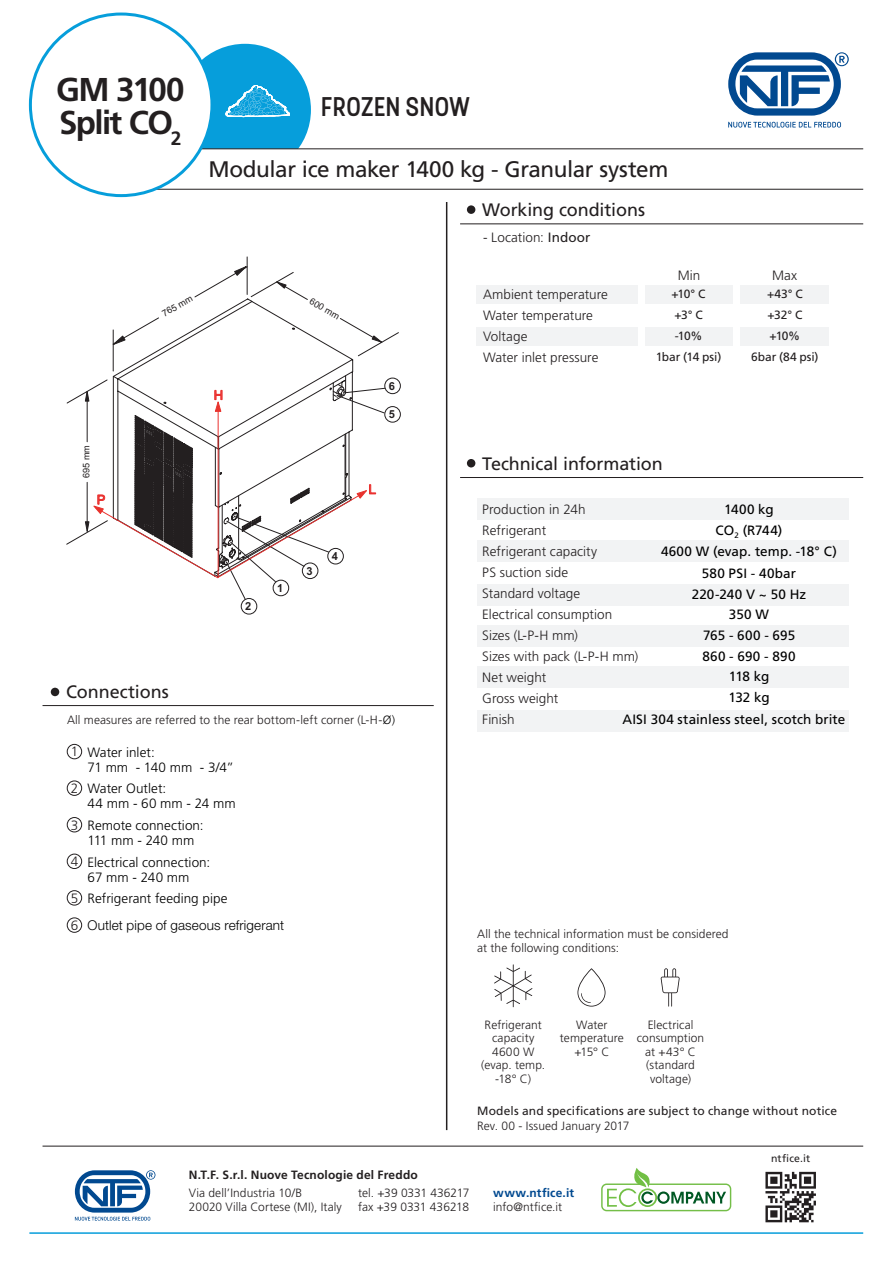
<style>
.page{position:relative;width:893px;height:1263px;background:#fff}
.page>*{position:absolute;margin:0;border:0;box-sizing:border-box;transform-origin:0 0}
.t1{font:700 33px/33px "Frutiger LT Std";letter-spacing:-.05em;color:#231f20}
.t2{font:500 27px "Stellar";letter-spacing:-.035em;color:#231f20}
.t3{font:22.5px "Frutiger LT Std";letter-spacing:-.02em;color:#231f20}
.t4{font:18px "Frutiger LT Std";letter-spacing:-.005em;color:#231f20}
.t5{font:300 13.5px/21px "Frutiger LT Std";color:#231f20}
.t6{font:300 13.5px/15px "Frutiger LT Std";color:#000}
.t7{font:13.5px/20.2px "Frutiger LT Std";letter-spacing:.01em;color:#000;text-align:center}
.t8{font:300 13.5px "Helvetica Neue LT Std";letter-spacing:.01em;color:#000}
.t9{font:12.9px "Helvetica Neue";color:#ea312f}
.t10{font:300 12px/13.5px "Frutiger LT Std";letter-spacing:.005em;color:#231f20}
.t11{font:12px "Frutiger LT Std";letter-spacing:.01em;color:#231f20}
.t12{font:700 12px "Frutiger LT Std";letter-spacing:.015em;color:#231f20}
.t13{font:12px/21px "Frutiger LT Std";letter-spacing:-.01em;color:#231f20;text-align:center}
.t14{font:12px/21px "Frutiger LT Std";letter-spacing:-.025em;color:#231f20;text-align:center}
.t15{font:700 12px "Frutiger LT Std";letter-spacing:.02em;color:#014990}
.t16{font:700 11.1px "Arial";color:#231f20}
.t17{font:10.5px "Frutiger LT Std";letter-spacing:.015em;color:#231f20}
.t18{font:9.15px "Arial";color:#231f20}
.s1{font-weight:400}
.s2{color:#000}
.s3{color:#231f20}
</style>
<div class="page">
<div style="left:179px;top:44px;width:132px;height:132px;background:#069edb;border-radius:50%"></div>
<div style="left:104px;top:149px;width:759px;height:40px;background:#fff"></div>
<div style="left:477px;top:286px;width:352px;height:18px;background:#f2f3f4"></div>
<div style="left:477px;top:327px;width:352px;height:19px;background:#f2f3f4"></div>
<div style="left:477px;top:498px;width:372px;height:22px;background:#f2f3f4"></div>
<div style="left:477px;top:541px;width:372px;height:21px;background:#f2f3f4"></div>
<div style="left:477px;top:584px;width:372px;height:21px;background:#f2f3f4"></div>
<div style="left:477px;top:625px;width:372px;height:21px;background:#f2f3f4"></div>
<div style="left:477px;top:710px;width:372px;height:22px;background:#f2f3f4"></div>
<div style="left:477px;top:666px;width:372px;height:22px;background:#f2f3f4"></div>
<div style="left:385px;top:406px;width:16px;height:16px;border:1px solid #231f20;border-radius:50%"></div>
<svg style="left:234px;top:266px;width:13px;height:10px"></svg>
<svg style="left:276px;top:281px;width:10px;height:7px"></svg>
<hr style="left:247px;top:257px;width:1px;height:37px;background:#231f20">
<div style="left:385px;top:378px;width:16px;height:16px;border:1px solid #231f20;border-radius:50%"></div>
<svg style="left:67px;top:301px;width:318px;height:313px"></svg>
<div style="left:638px;top:260px;width:7px;height:135px;background:#fff"></div>
<div style="left:733px;top:260px;width:7px;height:135px;background:#fff"></div>
<hr style="left:43px;top:1146px;width:820px;height:1px;background:#231f20">
<div style="left:67px;top:744px;width:15px;height:15px;border:1px solid #231f20;border-radius:50%"></div>
<div style="left:67px;top:781px;width:15px;height:14px;border:1px solid #231f20;border-radius:50%"></div>
<div style="left:67px;top:854px;width:15px;height:15px;border:1px solid #231f20;border-radius:50%"></div>
<div style="left:467px;top:205px;width:8px;height:9px;background:#231f20;border-radius:50%"></div>
<div style="left:51px;top:688px;width:8px;height:8px;background:#231f20;border-radius:50%"></div>
<div style="left:467px;top:459px;width:8px;height:8px;background:#231f20;border-radius:50%"></div>
<hr style="left:446px;top:202px;width:1px;height:928px;background:#231f20">
<hr style="left:460px;top:224px;width:403px;height:1px;background:#231f20">
<hr style="left:460px;top:477px;width:403px;height:1px;background:#231f20">
<hr style="left:43px;top:705px;width:391px;height:1px;background:#231f20">
<svg style="left:75px;top:1170px;width:80px;height:50px"></svg>
<hr style="left:29px;top:1232px;width:834px;height:2px;background:#069edb">
<svg style="left:765px;top:1171px;width:51px;height:52px"></svg>
<svg style="left:765px;top:1172px;width:51px;height:50px"></svg>
<div style="left:67px;top:817px;width:15px;height:15px;border:1px solid #231f20;border-radius:50%"></div>
<div style="left:67px;top:890px;width:15px;height:15px;border:1px solid #231f20;border-radius:50%"></div>
<div style="left:67px;top:918px;width:15px;height:14px;border:1px solid #231f20;border-radius:50%"></div>
<svg style="left:728px;top:52px;width:121px;height:64px"></svg>
<svg style="left:728px;top:122px;width:113px;height:6px"></svg>
<div style="left:30px;top:14px;width:182px;height:182px;background:#fff;border-radius:50%"></div>
<svg style="left:225px;top:85px;width:65px;height:32px"></svg>
<svg style="left:600px;top:1182px;width:133px;height:30px"></svg>
<svg style="left:601px;top:1168px;width:130px;height:43px"></svg>
<svg style="left:577px;top:968px;width:28px;height:38px"></svg>
<svg style="left:660px;top:968px;width:20px;height:38px"></svg>
<svg style="left:494px;top:964px;width:38px;height:43px"></svg>
<h1 class="t1" style="left:56px;top:73px;width:130px">GM 3100<br>Split CO<sub>2</sub></h1>
<h2 class="t2" style="left:321px;top:90px;width:152px">FROZEN SNOW</h2>
<h3 class="t3" style="left:208px;top:156px;width:462px">Modular ice maker 1400 kg - Granular system</h3>
<h3 class="t4" style="left:482px;top:199px;width:164px">Working conditions</h3>
<p class="t5" style="left:483px;top:227px;width:109px">- Location: <span class="s1">Indoor</span></p>
<p class="t18" style="left:160px;top:309px;width:35px;rotate:-30deg">765 mm</p>
<p class="t18" style="left:313px;top:295px;width:34px;rotate:30deg">600 mm</p>
<p class="t18" style="left:80px;top:478px;width:34px;rotate:-90deg">695 mm</p>
<p class="t9" style="left:97px;top:490px;width:10px">P</p>
<h3 class="t4" style="left:66px;top:681px;width:104px">Connections</h3>
<p class="t9" style="left:214px;top:386px;width:11px">H</p>
<p class="t16" style="left:245px;top:599px;width:8px">2</p>
<p class="t16" style="left:277px;top:581px;width:8px">1</p>
<p class="t16" style="left:306px;top:563px;width:8px">3</p>
<p class="t16" style="left:332px;top:549px;width:8px">4</p>
<p class="t16" style="left:389px;top:379px;width:8px">6</p>
<p class="t16" style="left:389px;top:407px;width:8px">5</p>
<p class="t9" style="left:368px;top:480px;width:9px">L</p>
<p class="t10" style="left:67px;top:713px;width:330px">All measures are referred to the rear bottom-left corner (L-H-<span class="s2">Ø)</span></p>
<p class="t5" style="left:71px;top:741px;width:9px">1</p>
<p class="t5" style="left:71px;top:778px;width:9px">2</p>
<p class="t6" style="left:88px;top:745px;width:148px">Water inlet:<br>71 mm - 140 mm - 3/4”</p>
<p class="t6" style="left:88px;top:781px;width:150px">Water Outlet:<br>44 mm - 60 mm - 24 mm</p>
<p class="t6" style="left:71px;top:818px;width:134px;text-align:center"><span class="s3">3</span> Remote connection:<br>111 mm - 240 mm</p>
<p class="t5" style="left:71px;top:851px;width:9px">4</p>
<p class="t6" style="left:88px;top:855px;width:124px">Electrical connection:<br>67 mm - 240 mm</p>
<p class="t5" style="left:71px;top:885px;width:9px;line-height:27.2px">5<br>6</p>
<p class="t6" style="left:88px;top:891px;width:141px">Refrigerant feeding pipe</p>
<p class="t8" style="left:88px;top:917px;width:198px">Outlet pipe of gaseous refrigerant</p>
<p class="t5" style="left:483px;top:284px;width:126px">Ambient temperature<br>Water temperature<br>Voltage<br>Water inlet pressure</p>
<p class="t5" style="left:678px;top:265px;width:24px">Min</p>
<p class="t5" style="left:772px;top:265px;width:27px">Max</p>
<p class="t14" style="left:656px;top:283px;width:67px">+10° C<br>+3° C<br>-10%<br>1bar (14 psi)</p>
<p class="t13" style="left:751px;top:283px;width:69px">+43° C<br>+32° C +10%<br>6bar (84 psi)</p>
<h3 class="t4" style="left:482px;top:453px;width:182px">Technical information</h3>
<p class="t5" style="left:482px;top:499px;width:158px">Production in 24h<br>Refrigerant<br>Refrigerant capacity<br>PS suction side<br>Standard voltage<br>Electrical consumption<br>Sizes (L-P-H mm)<br>Sizes with pack (L-P-H mm)<br>Net weight<br>Gross weight<br>Finish</p>
<p class="t7" style="left:724px;top:499px;width:51px">1400 kg</p>
<p class="t7" style="left:716px;top:520px;width:68px">CO<sub>2</sub> (R744)</p>
<p class="t7" style="left:661px;top:542px;width:177px">4600 W (evap. temp. -18° C)</p>
<p class="t7" style="left:702px;top:563px;width:96px">580 PSI - 40bar</p>
<p class="t7" style="left:692px;top:584px;width:116px">220-240 V ~ 50 Hz<br>350 W</p>
<p class="t7" style="left:703px;top:625px;width:94px">765 - 600 - 695</p>
<p class="t7" style="left:702px;top:646px;width:95px">860 - 690 - 890</p>
<p class="t7" style="left:729px;top:666px;width:42px">118 kg</p>
<p class="t7" style="left:729px;top:688px;width:43px">132 kg</p>
<p class="t7" style="left:622px;top:709px;width:225px">AISI 304 stainless steel, scotch brite</p>
<p class="t10" style="left:477px;top:927px;width:253px">All the technical information must be considered at the following conditions:</p>
<p class="t10" style="left:481px;top:1018px;width:66px;text-align:center">Refrigerant capacity<br>4600 W (evap. temp. -18° C)</p>
<p class="t10" style="left:560px;top:1018px;width:65px;text-align:center">Water temperature +15° C</p>
<p class="t10" style="left:637px;top:1018px;width:69px;text-align:center">Electrical consumption at +43° C (standard voltage)</p>
<p class="t11" style="left:477px;top:1104px;width:361px">Models and specifications are subject to change without notice</p>
<p class="t10" style="left:477px;top:1119px;width:154px">Rev. 00 - Issued January 2017</p>
<p class="t17" style="left:771px;top:1152px;width:41px">ntfice.it</p>
<p class="t12" style="left:189px;top:1168px;width:231px">N.T.F. S.r.l. Nuove Tecnologie del Freddo</p>
<p class="t10" style="left:189px;top:1186px;width:155px">Via dell’Industria 10/B<br>20020 Villa Cortese (MI), Italy</p>
<p class="t10" style="left:358px;top:1186px;width:113px">tel. +39 0331 436217 fax +39 0331 436218</p>
<p class="t15" style="left:493px;top:1186px;width:82px">www.ntfice.it</p>
<p class="t10" style="left:493px;top:1200px;width:71px">info@ntfice.it</p>
</div>
